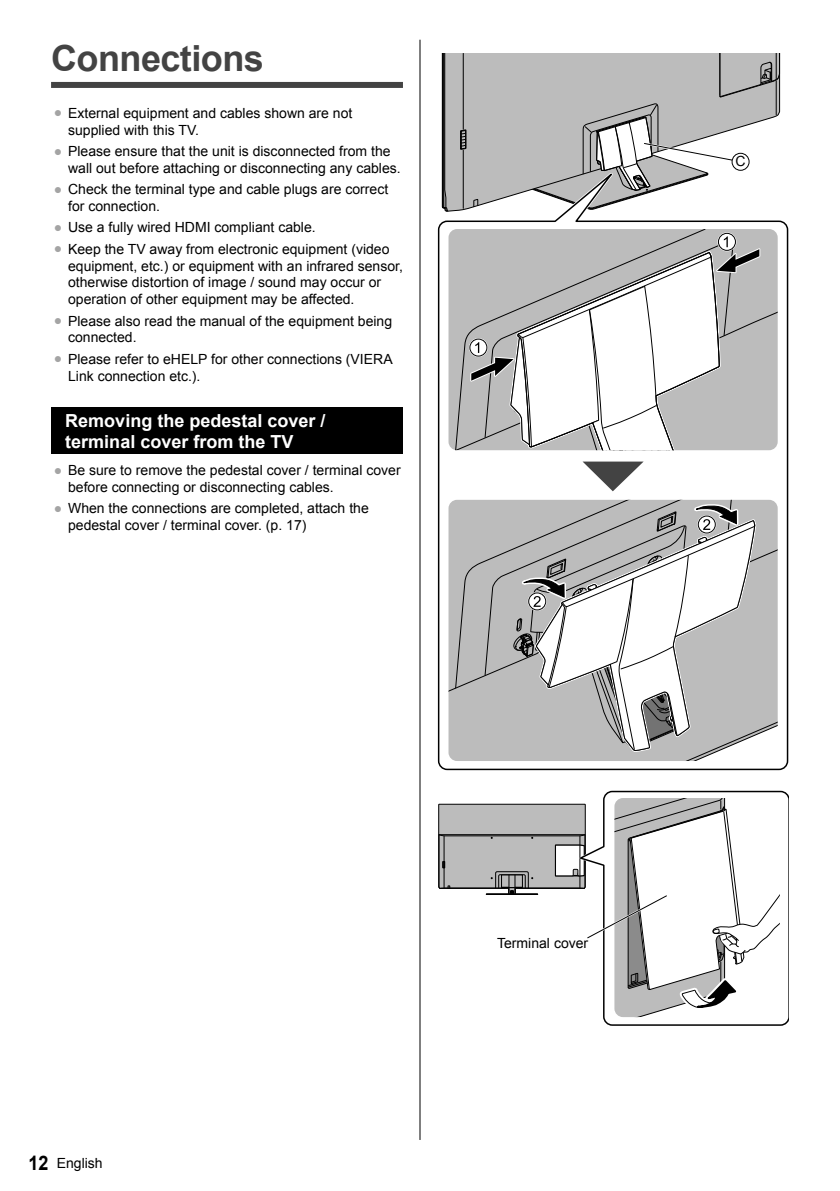
<style>
.page{position:relative;width:840px;height:1191px;background:#fff}
.page>*{position:absolute;margin:0;border:0;box-sizing:border-box;transform-origin:0 0}
.t1{font:700 36px "Arial";letter-spacing:-.015em;color:#434343}
.t2{font:700 18px/21.6px "Arial";color:#fff}
.t3{font:14px/16.8px "Arial";color:#000}
.s1{color:#a4a4a4}
.s2{font-weight:700;font-size:20px}
</style>
<div class="page">
<hr style="left:419px;top:40px;width:1px;height:1100px;background:#000">
<div style="left:51px;top:82px;width:352px;height:6px;background:#434343"></div>
<div style="left:51px;top:408px;width:352px;height:46px;background:#000"></div>
<div style="left:443px;top:53px;width:83px;height:102px;background:#bcbcbc"></div>
<svg style="left:444px;top:53px;width:3px;height:102px"></svg>
<svg style="left:459px;top:129px;width:7px;height:21px"></svg>
<hr style="left:462px;top:150px;width:1px;height:58px;background:#000">
<hr style="left:462px;top:53px;width:1px;height:76px;background:#000">
<svg style="left:437px;top:165px;width:351px;height:606px"></svg>
<div style="left:454px;top:229px;width:251px;height:7px;background:#bcbcbc"></div>
<svg style="left:533px;top:761px;width:224px;height:8px"></svg>
<svg style="left:526px;top:53px;width:253px;height:158px"></svg>
<div style="left:731px;top:153px;width:17px;height:17px;background:#fff;border-radius:50%"></div>
<div style="left:731px;top:153px;width:18px;height:18px;border:1px solid #000;border-radius:50%"></div>
<div style="left:717px;top:232px;width:19px;height:19px;border:2px solid #fff;border-radius:50%"></div>
<svg style="left:718px;top:233px;width:17px;height:17px"></svg>
<div style="left:717px;top:233px;width:18px;height:18px;border:1px solid #000;border-radius:50%"></div>
<svg style="left:582px;top:461px;width:61px;height:30px"></svg>
<svg style="left:448px;top:236px;width:329px;height:214px"></svg>
<svg style="left:448px;top:503px;width:329px;height:258px"></svg>
<svg style="left:603px;top:790px;width:185px;height:236px"></svg>
<svg style="left:438px;top:798px;width:341px;height:219px"></svg>
<h1 class="t1" style="left:51px;top:38px;width:214px">Connections</h1>
<p class="t3" style="left:68px;top:105px;width:286px;text-indent:-14px"><span class="s1">●</span> External equipment and cables shown are not supplied with this TV.</p>
<p class="t3" style="left:68px;top:143px;width:334px;text-indent:-14px"><span class="s1">●</span> Please ensure that the unit is disconnected from the wall out before attaching or disconnecting any cables.</p>
<p class="t3" style="left:68px;top:181px;width:321px;text-indent:-14px"><span class="s1">●</span> Check the terminal type and cable plugs are correct for connection.</p>
<p class="t3" style="left:54px;top:219px;width:263px"><span class="s1">●</span> Use a fully wired HDMI compliant cable.</p>
<p class="t3" style="left:68px;top:240px;width:336px;text-indent:-14px"><span class="s1">●</span> Keep the TV away from electronic equipment (video equipment, etc.) or equipment with an infrared sensor, otherwise distortion of image / sound may occur or operation of other equipment may be affected.</p>
<p class="t3" style="left:68px;top:312px;width:325px;text-indent:-14px"><span class="s1">●</span> Please also read the manual of the equipment being connected.</p>
<p class="t3" style="left:68px;top:350px;width:326px;text-indent:-14px"><span class="s1">●</span> Please refer to eHELP for other connections (VIERA<br>Link connection etc.).</p>
<p class="t2" style="left:65px;top:409px;width:262px">Removing the pedestal cover / terminal cover from the TV</p>
<p class="t3" style="left:68px;top:462px;width:334px;text-indent:-14px"><span class="s1">●</span> Be sure to remove the pedestal cover / terminal cover before connecting or disconnecting cables.</p>
<p class="t3" style="left:68px;top:500px;width:302px;text-indent:-14px"><span class="s1">●</span> When the connections are completed, attach the pedestal cover / terminal cover. (p. 17)</p>
<p class="t3" style="left:735px;top:153px;width:12px">C</p>
<p class="t3" style="left:28px;top:1154px;width:76px"><span class="s2">12</span> English</p>
<p class="t3" style="left:497px;top:934px;width:93px">Terminal cover</p>
</div>
